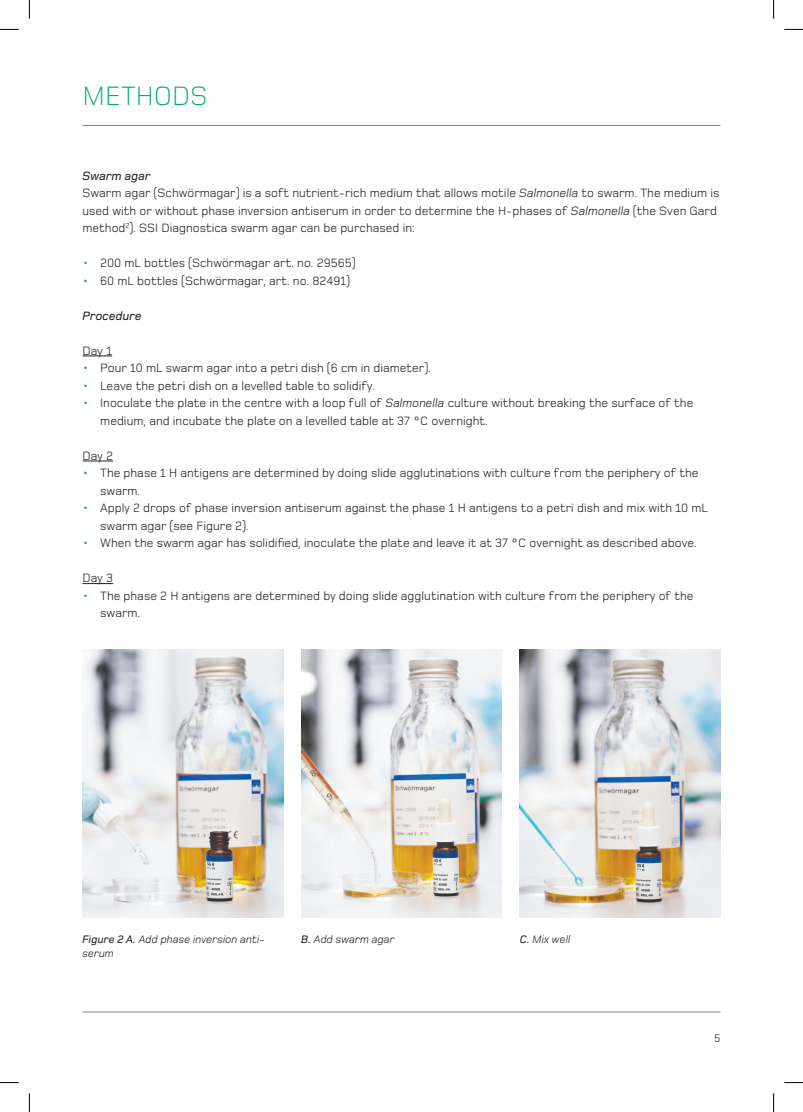
<style>
.page{position:relative;width:803px;height:1112px;background:#fff}
.page>*{position:absolute;margin:0;border:0;box-sizing:border-box;transform-origin:0 0}
.t1{font:300 27.5px "Foundry Monoline";color:#00ab66}
.t2{font:12.5px/17.5px "Foundry Monoline";color:#231f20}
.t3{font:12.5px "Foundry Monoline Med Ita";color:#231f20}
.t4{font:italic 11.25px/13.8px "Foundry Monoline";color:#231f20}
.t5{font:11.25px "Foundry Monoline";color:#231f20}
.s1{font-style:italic}
.s2{color:#00ab66}
.s3{font-family:"Foundry Monoline Med Ita";font-style:normal}
</style>
<div class="page">
<hr style="left:83px;top:125px;width:637px;height:1px;background:#7a8590">
<hr style="left:83px;top:1011px;width:637px;height:1px;background:#7a8590">
<svg style="left:83px;top:355px;width:29px;height:1px"></svg>
<hr style="left:83px;top:460px;width:30px;height:1px;background:#231f20">
<hr style="left:83px;top:583px;width:30px;height:1px;background:#231f20">
<img style="left:83px;top:649px;width:200px;height:268px">
<img style="left:301px;top:649px;width:201px;height:268px">
<img style="left:520px;top:649px;width:200px;height:268px">
<svg style="left:0;top:29px;width:19px;height:1px"></svg>
<svg style="left:784px;top:29px;width:19px;height:1px"></svg>
<svg style="left:0;top:1082px;width:19px;height:1px"></svg>
<svg style="left:784px;top:1082px;width:19px;height:1px"></svg>
<svg style="left:29px;top:0;width:1px;height:19px"></svg>
<svg style="left:29px;top:1093px;width:1px;height:18px"></svg>
<svg style="left:773px;top:0;width:1px;height:19px"></svg>
<svg style="left:773px;top:1093px;width:1px;height:18px"></svg>
<h1 class="t1" style="left:83px;top:80px;width:123px">M ETHODS</h1>
<p class="t3" style="left:83px;top:169px;width:70px">Swarm agar</p>
<p class="t2" style="left:83px;top:184px;width:638px">Swarm agar (Schwörmagar) is a soft nutrient-rich medium that allows motile <span class="s1">Salmonella</span> to swarm. The medium is used with or without phase inversion antiserum in order to determine the H-phases of <span class="s1">Salmonella</span> (the Sven Gard method<sup>2</sup>). SSI Diagnostica swarm agar can be purchased in:</p>
<p class="t2" style="left:83px;top:254px;width:275px"><span class="s2">•</span> 200 mL bottles (Schwörmagar art. no. 29565)</p>
<p class="t2" style="left:83px;top:271px;width:269px"><span class="s2">•</span> 60 mL bottles (Schwörmagar, art. no. 82491)</p>
<p class="t3" style="left:83px;top:309px;width:61px">Procedure</p>
<p class="t2" style="left:83px;top:341px;width:31px">Day 1</p>
<p class="t2" style="left:83px;top:359px;width:350px"><span class="s2">•</span> Pour 10 mL swarm agar into a petri dish (6 cm in diameter).</p>
<p class="t2" style="left:83px;top:376px;width:294px"><span class="s2">•</span> Leave the petri dish on a levelled table to solidify.</p>
<p class="t2" style="left:100px;top:394px;width:595px;text-indent:-18px"><span class="s2">•</span> Inoculate the plate in the centre with a loop full of <span class="s1">Salmonella</span> culture without breaking the surface of the medium, and incubate the plate on a levelled table at 37 °C overnight.</p>
<p class="t2" style="left:83px;top:446px;width:32px">Day 2</p>
<p class="t2" style="left:100px;top:464px;width:600px;text-indent:-18px"><span class="s2">•</span> The phase 1 H antigens are determined by doing slide agglutinations with culture from the periphery of the swarm.</p>
<p class="t2" style="left:100px;top:499px;width:609px;text-indent:-18px"><span class="s2">•</span> Apply 2 drops of phase inversion antiserum against the phase 1 H antigens to a petri dish and mix with 10 mL swarm agar (see Figure 2).</p>
<p class="t2" style="left:83px;top:534px;width:616px"><span class="s2">•</span> When the swarm agar has solidified, inoculate the plate and leave it at 37 °C overnight as described above.</p>
<p class="t2" style="left:83px;top:569px;width:32px">Day 3</p>
<p class="t2" style="left:100px;top:586px;width:595px;text-indent:-18px"><span class="s2">•</span> The phase 2 H antigens are determined by doing slide agglutination with culture from the periphery of the swarm.</p>
<p class="t4" style="left:83px;top:931px;width:184px"><span class="s3">Figure 2 A.</span> Add phase inversion anti&shy;serum</p>
<p class="t4" style="left:301px;top:931px;width:95px"><span class="s3">B.</span> Add swarm agar</p>
<p class="t4" style="left:520px;top:931px;width:52px"><span class="s3">C.</span> Mix well</p>
<p class="t5" style="left:714px;top:1031px;width:8px">5</p>
</div>
